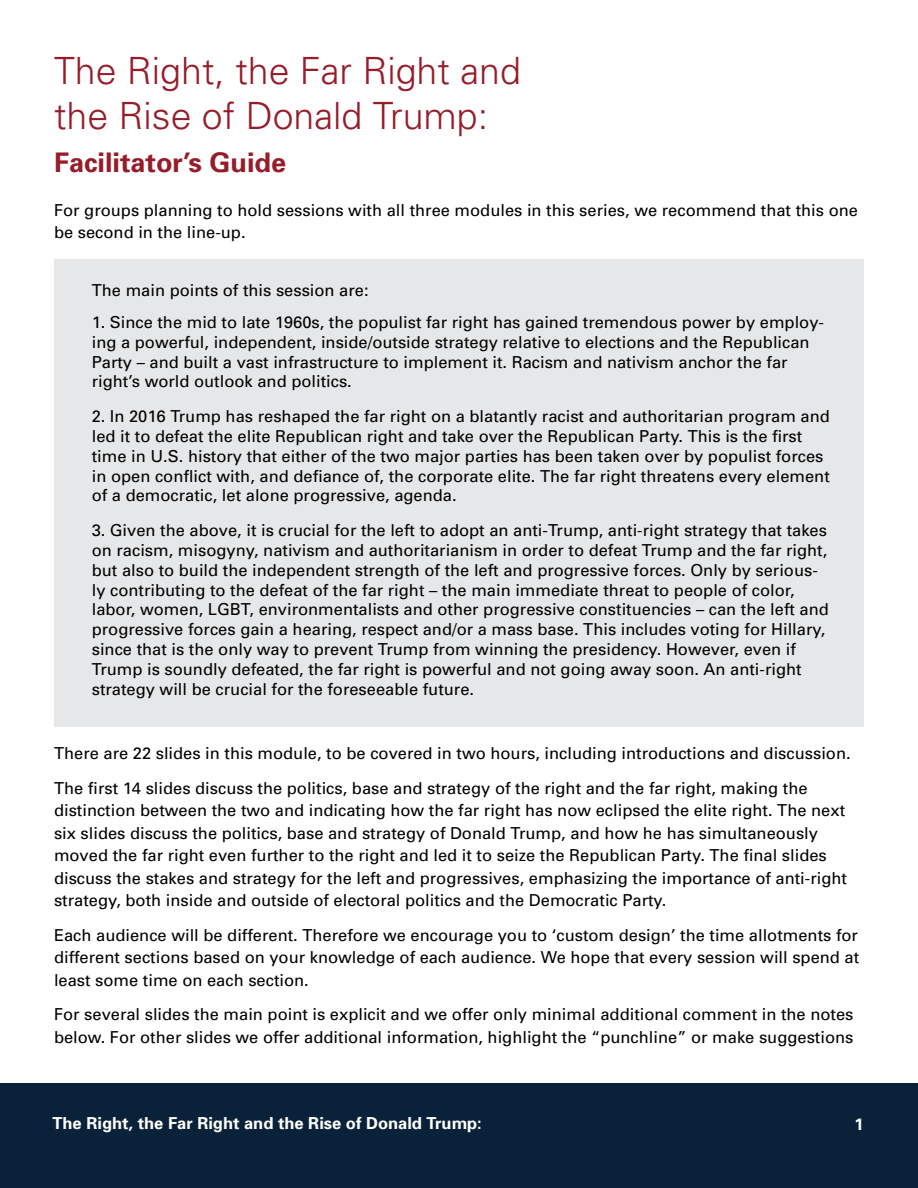
<style>
.page{position:relative;width:918px;height:1188px;background:#fff}
.page>*{position:absolute;margin:0;border:0;box-sizing:border-box;transform-origin:0 0}
.t1{font:300 37.5px/45px "Univers";color:#961c2a}
.t2{font:700 27px "Univers";color:#961c2a}
.t3{font:16.5px/19.8px "Univers";color:#000}
.t4{font:700 16.5px "Univers";color:#fff}
</style>
<div class="page">
<div style="left:0;top:1084px;width:918px;height:104px;background:#09223a"></div>
<div style="left:54px;top:260px;width:810px;height:467px;background:#e6e7e8"></div>
<h1 class="t1" style="left:54px;top:48px;width:468px">The Right, the Far Right and the Rise of Donald Trump:</h1>
<h2 class="t2" style="left:54px;top:146px;width:234px">Facilitator’s Guide</h2>
<p class="t3" style="left:54px;top:199px;width:806px;line-height:22.5px">For groups planning to hold sessions with all three modules in this series, we recommend that this one be second in the line-up.</p>
<p class="t3" style="left:92px;top:281px;width:278px">The main points of this session are:</p>
<p class="t3" style="left:92px;top:312px;width:734px">1. Since the mid to late 1960s, the populist far right has gained tremendous power by employ&shy;ing a powerful, independent, inside/outside strategy relative to elections and the Republican Party – and built a vast infrastructure to implement it. Racism and nativism anchor the far right’s world outlook and politics.</p>
<p class="t3" style="left:92px;top:407px;width:740px">2. In 2016 Trump has reshaped the far right on a blatantly racist and authoritarian program and led it to defeat the elite Republican right and take over the Republican Party. This is the first time in U.S. history that either of the two major parties has been taken over by populist forces in open conflict with, and defiance of, the corporate elite. The far right threatens every element of a democratic, let alone progressive, agenda.</p>
<p class="t3" style="left:92px;top:521px;width:739px">3. Given the above, it is crucial for the left to adopt an anti-Trump, anti-right strategy that takes on racism, misogyny, nativism and authoritarianism in order to defeat Trump and the far right, but also to build the independent strength of the left and progressive forces. Only by serious&shy;ly contributing to the defeat of the far right – the main immediate threat to people of color, labor, women, LGBT, environmentalists and other progressive constituencies – can the left and progressive forces gain a hearing, respect and/or a mass base. This includes voting for Hillary, since that is the only way to prevent Trump from winning the presidency. However, even if Trump is soundly defeated, the far right is powerful and not going away soon. An anti-right strategy will be crucial for the foreseeable future.</p>
<p class="t3" style="left:54px;top:736px;width:798px;line-height:34.5px">There are 22 slides in this module, to be covered in two hours, including introductions and discussion.<br>The first 14 slides discuss the politics, base and strategy of the right and the far right, making the</p>
<p class="t3" style="left:54px;top:799px;width:795px;line-height:22.5px">distinction between the two and indicating how the far right has now eclipsed the elite right. The next six slides discuss the politics, base and strategy of Donald Trump, and how he has simultaneously moved the far right even further to the right and led it to seize the Republican Party. The final slides discuss the stakes and strategy for the left and progressives, emphasizing the importance of anti-right strategy, both inside and outside of electoral politics and the Democratic Party.</p>
<p class="t3" style="left:54px;top:924px;width:807px;line-height:22.5px;text-align:justify">Each audience will be different. Therefore we encourage you to ‘custom design’ the time allotments for different sections based on your knowledge of each audience. We hope that every session will spend at least some time on each section.</p>
<p class="t3" style="left:54px;top:1003px;width:801px;line-height:22.5px">For several slides the main point is explicit and we offer only minimal additional comment in the notes below. For other slides we offer additional information, highlight the “punchline” or make suggestions</p>
<p class="t4" style="left:52px;top:1113px;width:431px">The Right, the Far Right and the Rise of Donald Trump:</p>
<p class="t4" style="left:855px;top:1114px;width:11px">1</p>
</div>
